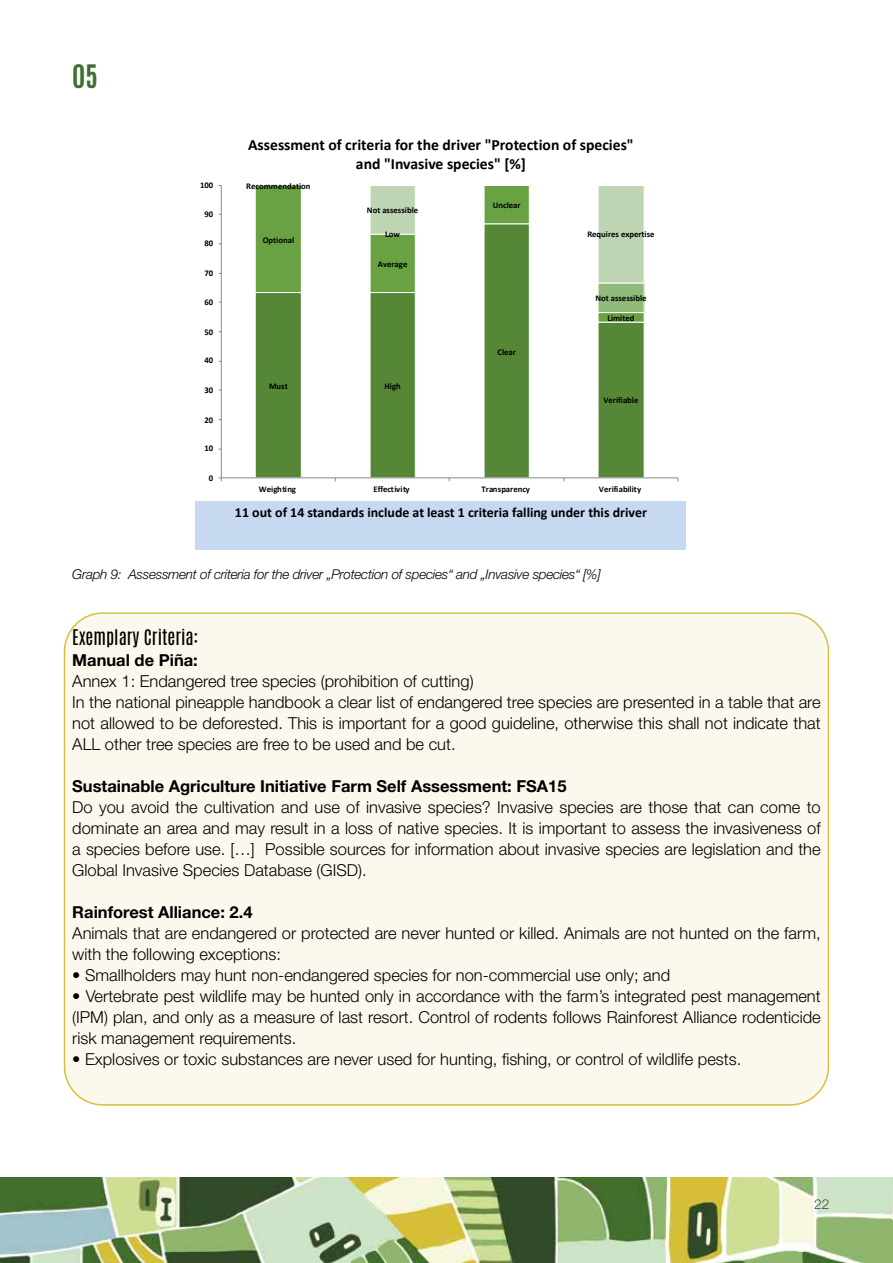
<style>
.page{position:relative;width:893px;height:1263px;background:#fff}
.page>*{position:absolute;margin:0;border:0;box-sizing:border-box;transform-origin:0 0}
.t1{font:700 27px "Antonio";color:#416f2d}
.t2{font:18px "Antonio";color:#000}
.t3{font:300 16.5px/21px "Helvetica Neue LT Std";color:#000}
.t4{font:700 16.5px "Helvetica Neue LT Std";color:#000}
.t5{font:700 15.6px/19.2px "Calibri";color:#000;text-align:center}
.t6{font:700 13.95px "Calibri";color:#000}
.t7{font:italic 300 13.5px "Helvetica Neue LT Std";letter-spacing:-.02em;color:#000}
.t8{font:100 13.5px "Helvetica Neue LT Std";color:#000}
.t9{font:700 8.7px "Calibri";color:#000}
</style>
<div class="page">
<img style="left:0;top:1178px;width:893px;height:85px">
<div style="left:65px;top:613px;width:763px;height:492px;background:#fbf9ee;border-radius:38px"></div>
<div style="left:196px;top:501px;width:490px;height:49px;background:#c6d9f1"></div>
<svg style="left:255px;top:323px;width:390px;height:154px"></svg>
<svg style="left:255px;top:186px;width:390px;height:137px"></svg>
<div style="left:598px;top:283px;width:46px;height:30px;background:#90bb7a"></div>
<div style="left:598px;top:282px;width:47px;height:31px;border:1px solid #fff"></div>
<svg style="left:369px;top:186px;width:276px;height:98px"></svg>
<hr style="left:221px;top:185px;width:1px;height:293px;background:#898989">
<hr style="left:221px;top:477px;width:457px;height:1px;background:#898989">
<h1 class="t1" style="left:72px;top:56px;width:27px">05</h1>
<p class="t9" style="left:200px;top:179px;width:15px">100</p>
<p class="t9" style="left:204px;top:208px;width:10px">90</p>
<p class="t9" style="left:204px;top:237px;width:10px">80</p>
<p class="t9" style="left:204px;top:266px;width:10px">70</p>
<p class="t9" style="left:204px;top:296px;width:10px">60</p>
<p class="t9" style="left:204px;top:326px;width:10px">50</p>
<p class="t9" style="left:204px;top:354px;width:10px">40</p>
<p class="t9" style="left:204px;top:384px;width:10px">30</p>
<p class="t9" style="left:204px;top:414px;width:10px">20</p>
<p class="t9" style="left:204px;top:442px;width:10px">10</p>
<p class="t9" style="left:209px;top:472px;width:6px">0</p>
<p class="t5" style="left:248px;top:135px;width:387px">Assessment of criteria for the driver "Protection of species" and "Invasive species" [%]</p>
<p class="t9" style="left:246px;top:179px;width:66px">Recommendation</p>
<p class="t9" style="left:263px;top:233px;width:33px">Optional</p>
<p class="t9" style="left:367px;top:204px;width:53px">Not assessible</p>
<p class="t9" style="left:385px;top:228px;width:16px">Low</p>
<p class="t9" style="left:378px;top:258px;width:31px">Average</p>
<p class="t9" style="left:269px;top:380px;width:20px">Must</p>
<p class="t9" style="left:384px;top:380px;width:18px">High</p>
<p class="t9" style="left:493px;top:199px;width:29px">Unclear</p>
<p class="t9" style="left:497px;top:346px;width:20px">Clear</p>
<p class="t9" style="left:587px;top:228px;width:69px">Requires expertise</p>
<p class="t9" style="left:595px;top:292px;width:53px">Not assessible</p>
<p class="t9" style="left:607px;top:312px;width:29px">Limited</p>
<p class="t9" style="left:603px;top:394px;width:37px">Verifiable</p>
<p class="t9" style="left:259px;top:483px;width:39px">Weighting</p>
<p class="t9" style="left:373px;top:483px;width:38px">Effectivity</p>
<p class="t9" style="left:481px;top:483px;width:50px">Transparency</p>
<p class="t9" style="left:599px;top:483px;width:44px">Verifiability</p>
<p class="t6" style="left:235px;top:502px;width:414px">11 out of 14 standards include at least 1 criteria falling under this driver</p>
<p class="t7" style="left:72px;top:566px;width:530px">Graph 9: Assessment of criteria for the driver „Protection of species“ and „Invasive species“ [%]</p>
<p class="t2" style="left:72px;top:624px;width:128px">Exemplary Criteria:</p>
<p class="t4" style="left:72px;top:649px;width:127px">Manual de Piña:</p>
<p class="t3" style="left:72px;top:670px;width:750px">Annex 1: Endangered tree species (prohibition of cutting)<br>In the national pineapple handbook a clear list of endangered tree species are presented in a table that are not allowed to be deforested. This is important for a good guideline, otherwise this shall not indicate that ALL other tree species are free to be used and be cut.</p>
<p class="t4" style="left:72px;top:775px;width:496px">Sustainable Agriculture Initiative Farm Self Assessment: FSA15</p>
<p class="t3" style="left:72px;top:796px;width:750px;text-align:justify">Do you avoid the cultivation and use of invasive species? Invasive species are those that can come to dominate an area and may result in a loss of native species. It is important to assess the invasiveness of a species before use. […] Possible sources for information about invasive species are legislation and the Global Invasive Species Database (GISD).</p>
<p class="t4" style="left:72px;top:901px;width:182px">Rainforest Alliance: 2.4</p>
<p class="t3" style="left:72px;top:922px;width:750px">Animals that are endangered or protected are never hunted or killed. Animals are not hunted on the farm, with the following exceptions:</p>
<p class="t3" style="left:72px;top:964px;width:599px">• Smallholders may hunt non-endangered species for non-commercial use only; and</p>
<p class="t3" style="left:72px;top:985px;width:750px;text-align:justify">• Vertebrate pest wildlife may be hunted only in accordance with the farm’s integrated pest management (IPM) plan, and only as a measure of last resort. Control of rodents follows Rainforest Alliance rodenticide risk management requirements.</p>
<p class="t3" style="left:72px;top:1048px;width:670px">• Explosives or toxic substances are never used for hunting, fishing, or control of wildlife pests.</p>
<p class="t8" style="left:814px;top:1196px;width:17px">22</p>
</div>
